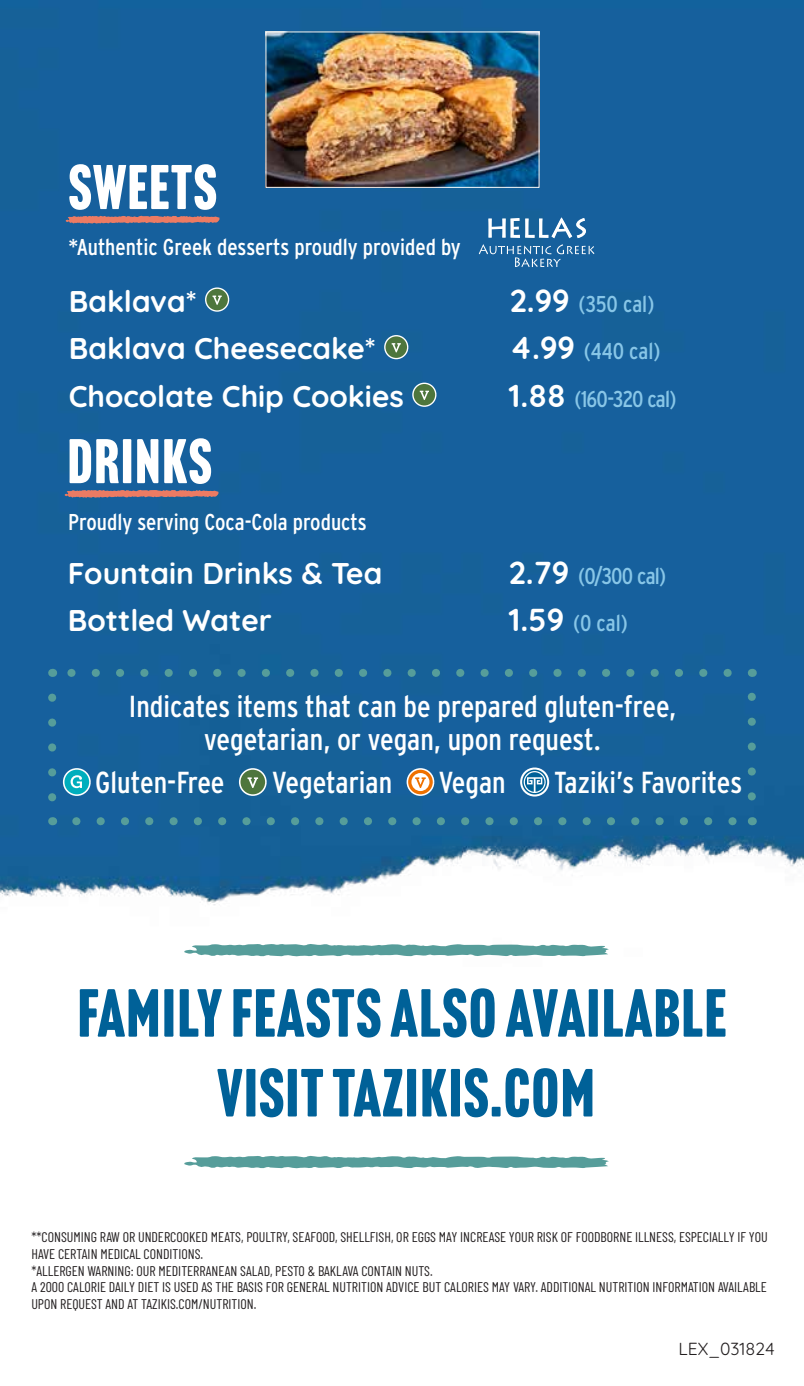
<style>
.page{position:relative;width:804px;height:1386px;background:#fff}
.page>*{position:absolute;margin:0;border:0;box-sizing:border-box;transform-origin:0 0}
.t1{font:66.5px/79.8px "Headline Gothic ATF Round";letter-spacing:.025em;color:#006198;text-align:center}
.t2{font:61.6px "Headline Gothic ATF Round";letter-spacing:.025em;color:#fff}
.t3{font:30.28px/32.4px "Interstate Condensed";color:#fff;text-align:center}
.t4{font:700 29.93px "Quicksand";color:#fff}
.t5{font:22.93px "Interstate Condensed";color:#fff}
.t6{font:22.93px "Interstate Condensed";letter-spacing:-.025em;color:#88c6e7}
.t7{font:17.5px "Quicksand";color:#231f20}
.t8{font:14px/16.8px "Barlow Condensed";color:#231f20}
.s1{font-family:"Quicksand";font-weight:700;font-size:31.68px;color:#fff}
</style>
<div class="page">
<div style="left:0;top:0;width:804px;height:905px;background:#16609d"></div>
<svg style="left:184px;top:944px;width:425px;height:13px"></svg>
<svg style="left:184px;top:1155px;width:425px;height:14px"></svg>
<img style="left:267px;top:34px;width:270px;height:152px">
<div style="left:265px;top:32px;width:274px;height:156px;border:1px solid #fff"></div>
<svg style="left:66px;top:215px;width:155px;height:9px"></svg>
<svg style="left:488px;top:218px;width:98px;height:20px"></svg>
<svg style="left:479px;top:244px;width:115px;height:23px"></svg>
<svg style="left:205px;top:287px;width:24px;height:25px"></svg>
<svg style="left:206px;top:289px;width:22px;height:21px"></svg>
<svg style="left:384px;top:335px;width:24px;height:24px"></svg>
<svg style="left:385px;top:336px;width:22px;height:22px"></svg>
<svg style="left:412px;top:383px;width:24px;height:24px"></svg>
<svg style="left:414px;top:384px;width:21px;height:21px"></svg>
<svg style="left:65px;top:489px;width:155px;height:9px"></svg>
<svg style="left:239px;top:768px;width:28px;height:28px"></svg>
<svg style="left:240px;top:770px;width:25px;height:24px"></svg>
<svg style="left:63px;top:768px;width:28px;height:28px"></svg>
<svg style="left:64px;top:770px;width:25px;height:24px"></svg>
<svg style="left:48px;top:698px;width:8px;height:111px"></svg>
<svg style="left:76px;top:817px;width:664px;height:8px"></svg>
<svg style="left:748px;top:685px;width:8px;height:112px"></svg>
<svg style="left:64px;top:669px;width:664px;height:8px"></svg>
<svg style="left:520px;top:768px;width:29px;height:29px"></svg>
<svg style="left:522px;top:770px;width:25px;height:25px"></svg>
<svg style="left:407px;top:768px;width:27px;height:28px"></svg>
<svg style="left:408px;top:770px;width:25px;height:24px"></svg>
<h2 class="t2" style="left:69px;top:151px;width:150px">SWEETS</h2>
<h3 class="t5" style="left:68px;top:235px;width:394px">*Authentic Greek desserts proudly provided by</h3>
<h3 class="t4" style="left:69px;top:278px;width:129px">Baklava*</h3>
<h3 class="t6" style="left:510px;top:291px;width:146px"><span class="s1">2.99</span> (350 cal)</h3>
<h3 class="t4" style="left:69px;top:325px;width:308px">Baklava Cheesecake*</h3>
<h3 class="t6" style="left:510px;top:338px;width:152px"><span class="s1">4.99</span> (440 cal)</h3>
<h3 class="t4" style="left:69px;top:373px;width:337px">Chocolate Chip Cookies</h3>
<h3 class="t6" style="left:509px;top:386px;width:169px"><span class="s1">1.88</span> (160-320 cal)</h3>
<h2 class="t2" style="left:68px;top:425px;width:146px">DRINKS</h2>
<h3 class="t5" style="left:68px;top:509px;width:300px">Proudly serving Coca-Cola products</h3>
<h3 class="t4" style="left:68px;top:550px;width:316px">Fountain Drinks &amp; Tea</h3>
<h3 class="t6" style="left:509px;top:563px;width:159px"><span class="s1">2.79</span> (0/300 cal)</h3>
<h3 class="t4" style="left:68px;top:598px;width:205px">Bottled Water</h3>
<h3 class="t6" style="left:509px;top:611px;width:121px"><span class="s1">1.59</span> (0 cal)</h3>
<h3 class="t3" style="left:129px;top:690px;width:549px">Indicates items that can be prepared gluten-free, vegetarian, or vegan, upon request.</h3>
<h3 class="t3" style="left:95px;top:766px;width:131px">Gluten-Free</h3>
<h3 class="t3" style="left:272px;top:766px;width:121px">Vegetarian</h3>
<h3 class="t3" style="left:439px;top:766px;width:69px">Vegan</h3>
<h3 class="t3" style="left:554px;top:766px;width:189px">Taziki’s Favorites</h3>
<h1 class="t1" style="left:78px;top:974px;width:650px">FAMILY FEASTS ALSO AVAILABLE<br>VISIT TAZIKIS.COM</h1>
<p class="t8" style="left:32px;top:1228px;width:738px">**CONSUMING RAW OR UNDERCOOKED MEATS, POULTRY, SEAFOOD, SHELLFISH, OR EGGS MAY INCREASE YOUR RISK OF FOODBORNE ILLNESS, ESPECIALLY IF YOU HAVE CERTAIN MEDICAL CONDITIONS.<br>*ALLERGEN WARNING: OUR MEDITERRANEAN SALAD, PESTO &amp; BAKLAVA CONTAIN NUTS.<br>A 2000 CALORIE DAILY DIET IS USED AS THE BASIS FOR GENERAL NUTRITION ADVICE BUT CALORIES MAY VARY. ADDITIONAL NUTRITION INFORMATION AVAILABLE UPON REQUEST AND AT TAZIKIS.COM/NUTRITION.</p>
<p class="t7" style="left:678px;top:1335px;width:98px">LEX_031824</p>
</div>
